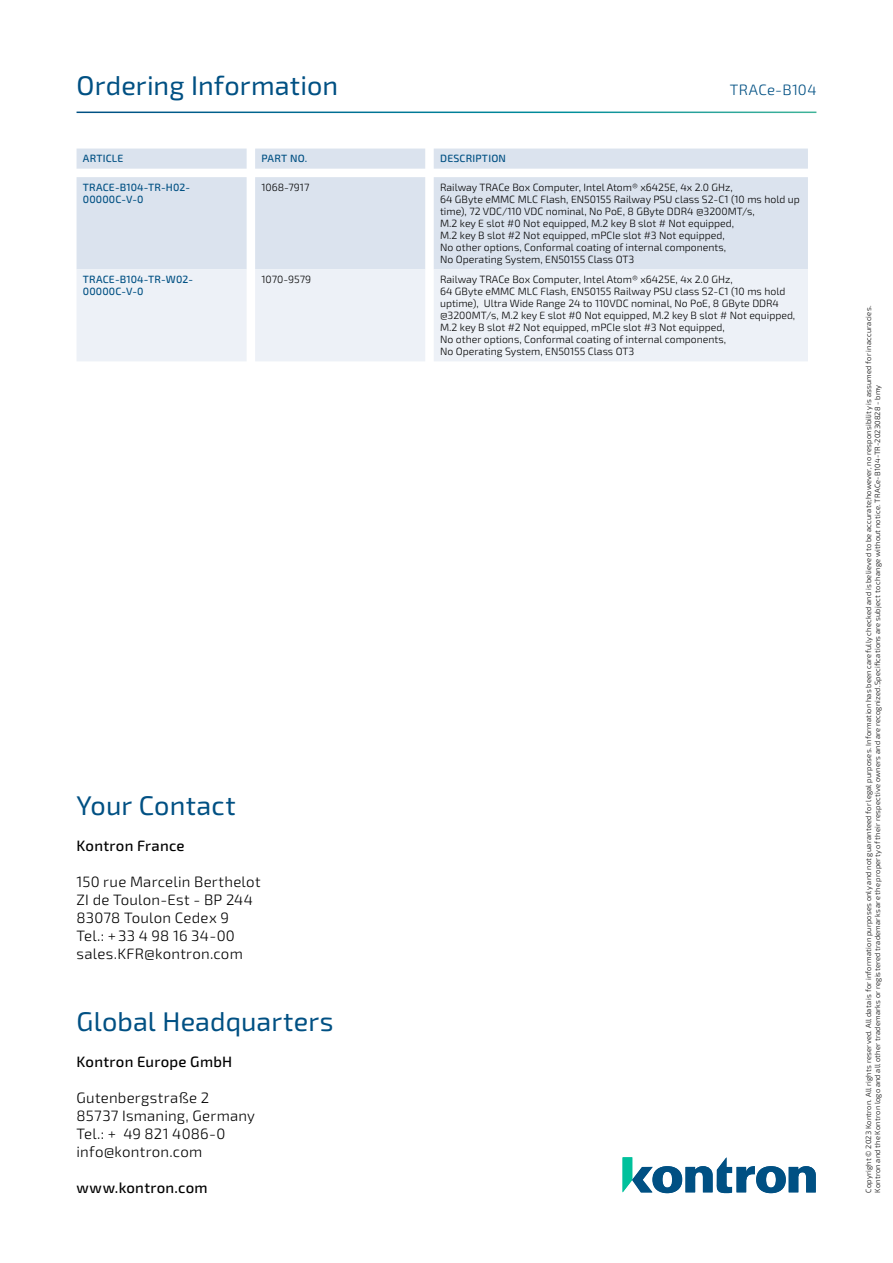
<style>
.page{position:relative;width:893px;height:1263px;background:#fff}
.page>*{position:absolute;margin:0;border:0;box-sizing:border-box;transform-origin:0 0}
.t1{font:27px "Sn T";letter-spacing:.005em;color:#005083}
.t2{font:27px "Kontron";letter-spacing:.005em;color:#005083}
.t3{font:300 15px/18px "Sn T";letter-spacing:.015em;color:#000}
.t4{font:500 15px "Sn T";letter-spacing:.015em;color:#000}
.t5{font:300 15px "Sn T";letter-spacing:.025em;color:#005083}
.t6{font:300 10.5px/12px "Sn T";color:#000}
.t7{font:500 10.5px/12px "Sn T";letter-spacing:.015em;color:#005083}
.t8{font:300 7.5px/9px "Sn T";letter-spacing:.025em;color:#000}
</style>
<div class="page">
<svg style="left:622px;top:1157px;width:194px;height:36px"></svg>
<svg style="left:77px;top:149px;width:731px;height:20px;background:#dce4ee"></svg>
<div style="left:77px;top:177px;width:731px;height:92px;background:#dbe3ee"></div>
<div style="left:77px;top:269px;width:731px;height:92px;background:#edf1f7"></div>
<h1 class="t1" style="left:77px;top:69px;width:263px">Ordering Information</h1>
<h2 class="t5" style="left:730px;top:81px;width:88px">TRACe-B104</h2>
<p class="t7" style="left:83px;top:153px;width:42px">ARTICLE</p>
<p class="t7" style="left:262px;top:153px;width:47px">PART NO.</p>
<p class="t7" style="left:440px;top:153px;width:67px">DESCRIPTION</p>
<p class="t7" style="left:83px;top:181px;width:109px">TRACE-B104-TR-H02-<br>00000C-V-0</p>
<p class="t6" style="left:261px;top:181px;width:49px">1068-7917</p>
<p class="t6" style="left:440px;top:181px;width:361px">Railway TRACe Box Computer, Intel Atom® x6425E, 4x 2.0 GHz,<br>64 GByte eMMC MLC Flash, EN50155 Railway PSU class S2-C1 (10 ms hold up time), 72 VDC/110 VDC nominal, No PoE, 8 GByte DDR4 @3200MT/s,<br>M.2 key E slot #0 Not equipped, M.2 key B slot # Not equipped,<br>M.2 key B slot #2 Not equipped, mPCIe slot #3 Not equipped,<br>No other options, Conformal coating of internal components,<br>No Operating System, EN50155 Class OT3</p>
<p class="t7" style="left:83px;top:274px;width:112px">TRACE-B104-TR-W02-<br>00000C-V-0</p>
<p class="t6" style="left:261px;top:274px;width:51px">1070-9579</p>
<p class="t6" style="left:440px;top:274px;width:357px">Railway TRACe Box Computer, Intel Atom® x6425E, 4x 2.0 GHz,<br>64 GByte eMMC MLC Flash, EN50155 Railway PSU class S2-C1 (10 ms hold uptime), Ultra Wide Range 24 to 110VDC nominal, No PoE, 8 GByte DDR4 @3200MT/s, M.2 key E slot #0 Not equipped, M.2 key B slot # Not equipped, M.2 key B slot #2 Not equipped, mPCIe slot #3 Not equipped,<br>No other options, Conformal coating of internal components,<br>No Operating System, EN50155 Class OT3</p>
<h1 class="t2" style="left:77px;top:789px;width:161px">Your Contact</h1>
<h2 class="t4" style="left:77px;top:836px;width:110px">Kontron France</h2>
<h2 class="t3" style="left:77px;top:873px;width:185px">150 rue Marcelin Berthelot<br>ZI de Toulon-Est - BP 244<br>83078 Toulon Cedex 9<br>Tel.: + 33 4 98 16 34-00 sales.KFR@kontron.com</h2>
<h1 class="t1" style="left:77px;top:1005px;width:258px">Global Headquarters</h1>
<h2 class="t4" style="left:77px;top:1052px;width:157px">Kontron Europe GmbH</h2>
<h2 class="t3" style="left:77px;top:1089px;width:180px">Gutenbergstraße 2<br>85737 Ismaning, Germany<br>Tel.: + 49 821 4086-0 info@kontron.com</h2>
<h2 class="t4" style="left:77px;top:1178px;width:133px">www.kontron.com</h2>
<p class="t8" style="left:864px;top:1193px;width:888px;rotate:-90deg">Copyright © 2023 Kontron. All rights reserved. All data is for information purposes only and not guaranteed for legal purposes. Information has been carefully checked and is believed to be accurate;however, no responsibility is assumed for inaccuracies.<br>Kontron and the Kontron logo and all other trademarks or registered trademarks are the property of their respective owners and are recognized.Specifications are subject to change without notice. TRACe-B104-TR-20230828 - bmy</p>
</div>
